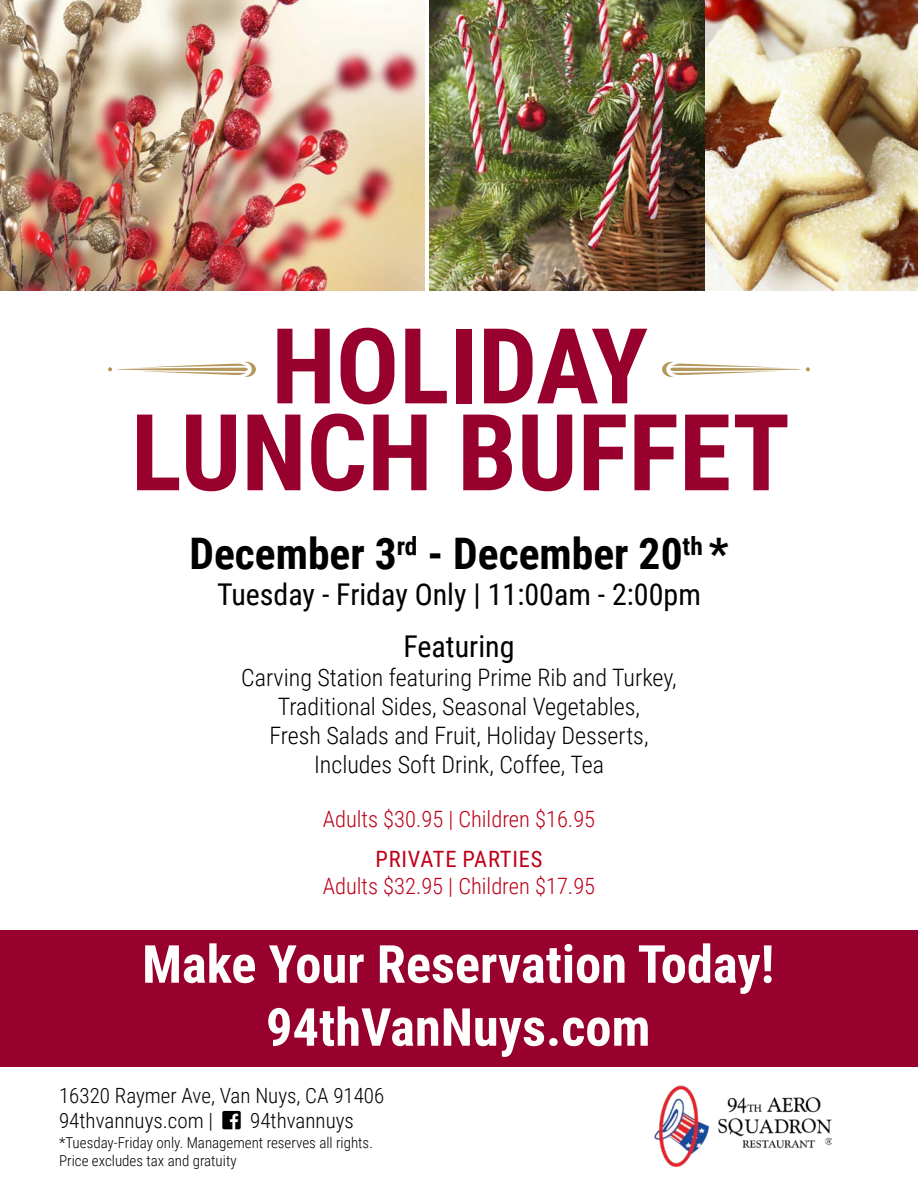
<style>
.page{position:relative;width:918px;height:1188px;background:#fff}
.page>*{position:absolute;margin:0;border:0;box-sizing:border-box;transform-origin:0 0}
.t1{font:700 106.5px "Roboto Condensed";color:#98002e}
.t2{font:700 105px "Roboto Condensed";color:#98002e}
.t3{font:700 52.5px/63px "Roboto Condensed";color:#fff;text-align:center}
.t4{font:700 43.5px "Roboto Condensed";color:#000}
.t5{font:30px "Roboto Condensed";color:#000}
.t6{font:300 24px/28.8px "Roboto Condensed";color:#000;text-align:center}
.t7{font:300 22.5px "Roboto Condensed";color:#bd0119}
.t8{font:22.5px "Roboto Condensed";letter-spacing:.035em;color:#bd0119}
.t9{font:300 21px/25.2px "Roboto Condensed";color:#000}
.t10{font:300 15px/18px "Roboto Condensed";color:#000}
</style>
<div class="page">
<img style="left:705px;top:0;width:213px;height:290px">
<div style="left:0;top:931px;width:918px;height:136px;background:#98002e"></div>
<img style="left:0;top:0;width:424px;height:290px">
<svg style="left:108px;top:362px;width:148px;height:15px"></svg>
<svg style="left:662px;top:362px;width:148px;height:15px"></svg>
<img style="left:655px;top:1086px;width:177px;height:81px">
<img style="left:430px;top:0;width:275px;height:290px">
<h2 class="t2" style="left:271px;top:292px;width:378px">HOLIDAY</h2>
<h1 class="t1" style="left:131px;top:378px;width:661px">LUNCH BUFFET</h1>
<h3 class="t4" style="left:189px;top:523px;width:541px">December 3<sup>rd</sup> - December 20<sup>th</sup> *</h3>
<p class="t5" style="left:217px;top:574px;width:485px">Tuesday - Friday Only | 11:00am - 2:00pm</p>
<p class="t5" style="left:403px;top:626px;width:113px">Featuring</p>
<p class="t6" style="left:241px;top:662px;width:437px">Carving Station featuring Prime Rib and Turkey, Traditional Sides, Seasonal Vegetables,<br>Fresh Salads and Fruit, Holiday Desserts, Includes Soft Drink, Coffee, Tea</p>
<p class="t7" style="left:323px;top:803px;width:274px">Adults $30.95 | Children $16.95</p>
<p class="t8" style="left:376px;top:843px;width:168px">PRIVATE PARTIES</p>
<p class="t7" style="left:323px;top:870px;width:274px">Adults $32.95 | Children $17.95</p>
<h3 class="t3" style="left:142px;top:931px;width:634px">Make Your Reservation Today!<br>94thVanNuys.com</h3>
<p class="t9" style="left:59px;top:1082px;width:327px">16320 Raymer Ave, Van Nuys, CA 91406<br>94thvannuys.com | □□▲❑◆ 94thvannuys</p>
<p class="t10" style="left:59px;top:1133px;width:315px">*Tuesday-Friday only. Management reserves all rights.<br>Price excludes tax and gratuity</p>
</div>
